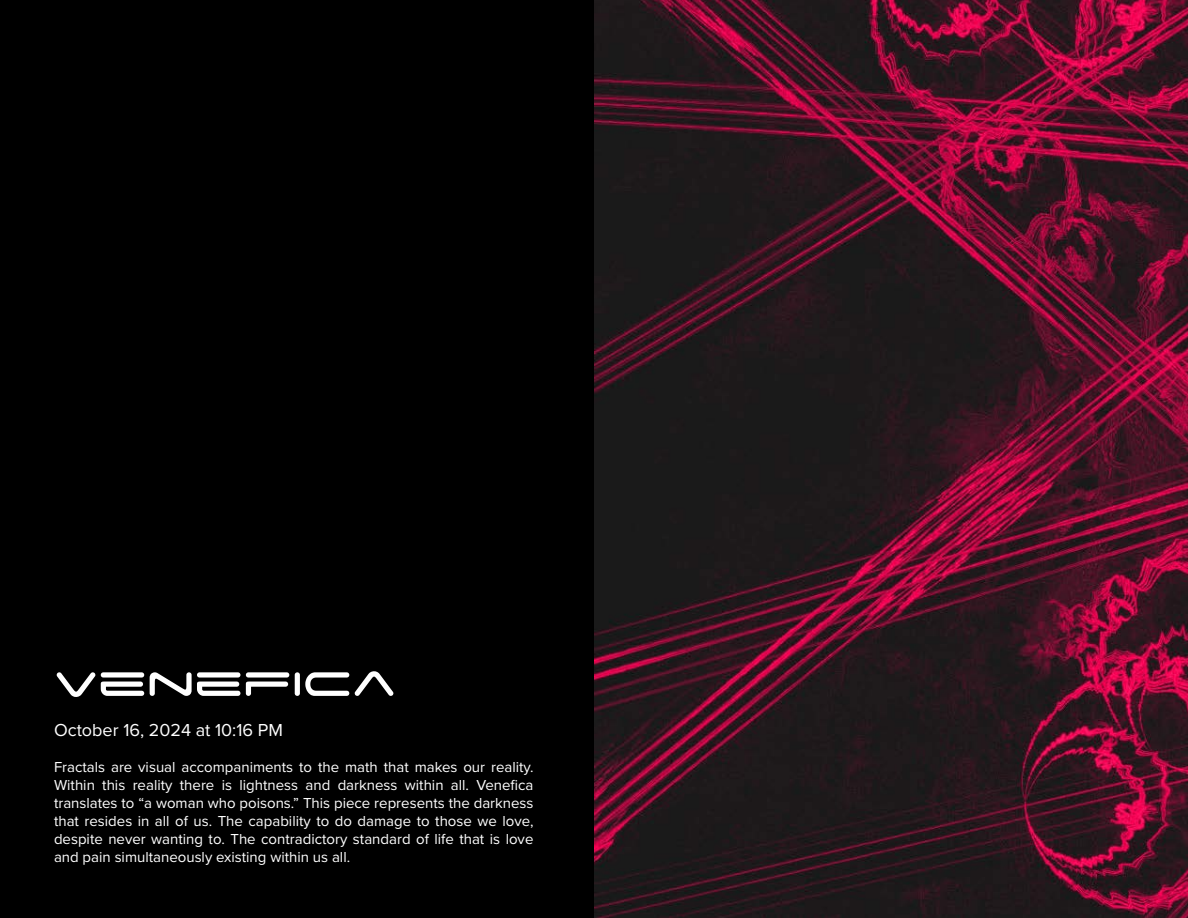
<style>
.page{position:relative;width:1188px;height:918px;background:#fff}
.page>*{position:absolute;margin:0;border:0;box-sizing:border-box;transform-origin:0 0}
.title_text_-_white{font:54px "Space Age";color:#fff}
.regular_text___wht{font:18px "Proxima Nova";color:#fff}
.regular_text___wht-2{font:15px/18px "Proxima Nova";color:#fff;text-align:justify}
</style>
<div class="page">
<div style="left:0;top:0;width:594px;height:918px;background:#000"></div>
<img style="left:594px;top:0;width:594px;height:918px">
<p class="title_text_-_white" style="left:54px;top:659px;width:344px">Venefica</p>
<p class="regular_text___wht" style="left:54px;top:716px;width:230px">October 16, 2024 at 10:16 PM</p>
<p class="regular_text___wht-2" style="left:54px;top:757px;width:481px">Fractals are visual accompaniments to the math that makes our reality.<br>Within this reality there is lightness and darkness within all. Venefica translates to “a woman who poisons.” This piece represents the darkness that resides in all of us. The capability to do damage to those we love, despite never wanting to. The contradictory standard of life that is love and pain simultaneously existing within us all.</p>
</div>
